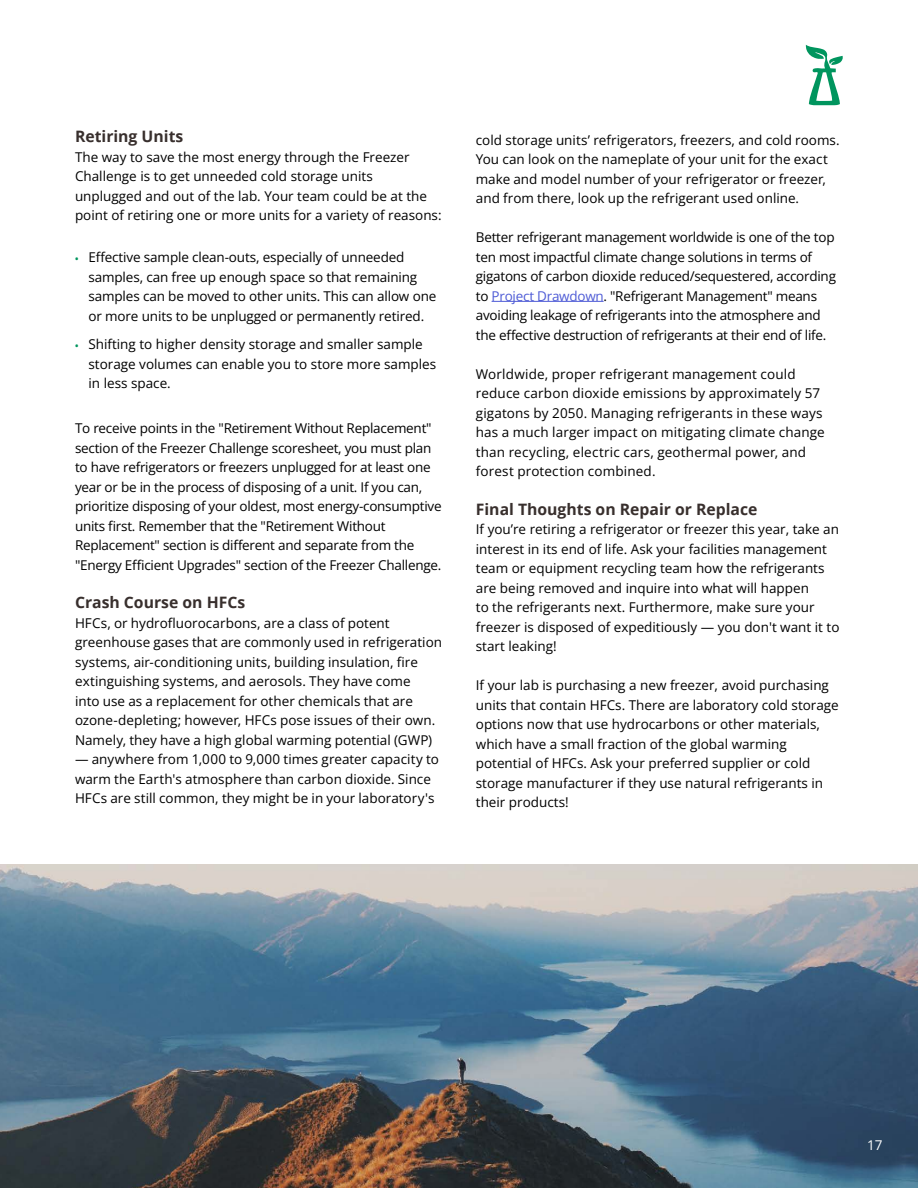
<style>
.page{position:relative;width:918px;height:1188px;background:#fff}
.page>*{position:absolute;margin:0;border:0;box-sizing:border-box;transform-origin:0 0}
.t1{font:700 15.75px "Open Sans";color:#382f2d}
.t2{font:13.5px/19.5px "Open Sans";color:#000}
.t3{font:13.5px/19.5px "Open Sans";letter-spacing:-.02em;color:#000}
.t4{font:13.5px "Open Sans";color:#fff}
.s1{font-weight:700;font-size:9px;color:#00955e}
.s2{color:#4f5cd6}
</style>
<div class="page">
<hr style="left:492px;top:301px;width:112px;height:1px;background:#4f5cd6">
<img style="left:0;top:864px;width:918px;height:324px">
<svg style="left:806px;top:45px;width:37px;height:60px"></svg>
<p class="t1" style="left:75px;top:125px;width:110px">Retiring Units</p>
<p class="t2" style="left:75px;top:147px;width:368px">The way to save the most energy through the Freezer Challenge is to get unneeded cold storage units unplugged and out of the lab. Your team could be at the point of retiring one or more units for a variety of reasons:</p>
<p class="t2" style="left:88px;top:247px;width:349px;text-indent:-14px"><span class="s1">•</span> Effective sample clean-outs, especially of unneeded samples, can free up enough space so that remaining samples can be moved to other units. This can allow one or more units to be unplugged or permanently retired.</p>
<p class="t2" style="left:88px;top:334px;width:349px;text-indent:-14px"><span class="s1">•</span> Shifting to higher density storage and smaller sample storage volumes can enable you to store more samples in less space.</p>
<p class="t3" style="left:75px;top:418px;width:368px">To receive points in the "Retirement Without Replacement" section of the Freezer Challenge scoresheet, you must plan to have refrigerators or freezers unplugged for at least one year or be in the process of disposing of a unit. If you can, prioritize disposing of your oldest, most energy-consumptive units first. Remember that the "Retirement Without Replacement" section is different and separate from the "Energy Efficient Upgrades" section of the Freezer Challenge.</p>
<p class="t1" style="left:75px;top:591px;width:172px">Crash Course on HFCs</p>
<p class="t2" style="left:75px;top:613px;width:369px">HFCs, or hydrofluorocarbons, are a class of potent greenhouse gases that are commonly used in refrigeration systems, air-conditioning units, building insulation, fire extinguishing systems, and aerosols. They have come<br>into use as a replacement for other chemicals that are ozone-depleting; however, HFCs pose issues of their own.<br>Namely, they have a high global warming potential (GWP)</p>
<p class="t2" style="left:75px;top:749px;width:365px">— anywhere from 1,000 to 9,000 times greater capacity to warm the Earth's atmosphere than carbon dioxide. Since<br>HFCs are still common, they might be in your laboratory's</p>
<p class="t2" style="left:476px;top:130px;width:365px">cold storage units’ refrigerators, freezers, and cold rooms.<br>You can look on the nameplate of your unit for the exact make and model number of your refrigerator or freezer, and from there, look up the refrigerant used online.</p>
<p class="t3" style="left:476px;top:227px;width:362px">Better refrigerant management worldwide is one of the top ten most impactful climate change solutions in terms of gigatons of carbon dioxide reduced/sequestered, according to <span class="s2">Project Drawdown</span>. "Refrigerant Management" means avoiding leakage of refrigerants into the atmosphere and the effective destruction of refrigerants at their end of life.</p>
<p class="t2" style="left:476px;top:364px;width:350px">Worldwide, proper refrigerant management could reduce carbon dioxide emissions by approximately 57 gigatons by 2050. Managing refrigerants in these ways has a much larger impact on mitigating climate change than recycling, electric cars, geothermal power, and forest protection combined.</p>
<p class="t1" style="left:476px;top:498px;width:283px">Final Thoughts on Repair or Replace</p>
<p class="t2" style="left:476px;top:519px;width:365px">If you’re retiring a refrigerator or freezer this year, take an interest in its end of life. Ask your facilities management team or equipment recycling team how the refrigerants are being removed and inquire into what will happen<br>to the refrigerants next. Furthermore, make sure your freezer is disposed of expeditiously — you don't want it to start leaking!</p>
<p class="t2" style="left:476px;top:675px;width:365px">If your lab is purchasing a new freezer, avoid purchasing units that contain HFCs. There are laboratory cold storage options now that use hydrocarbons or other materials, which have a small fraction of the global warming potential of HFCs. Ask your preferred supplier or cold storage manufacturer if they use natural refrigerants in their products!</p>
<p class="t4" style="left:867px;top:1136px;width:17px">17</p>
</div>
